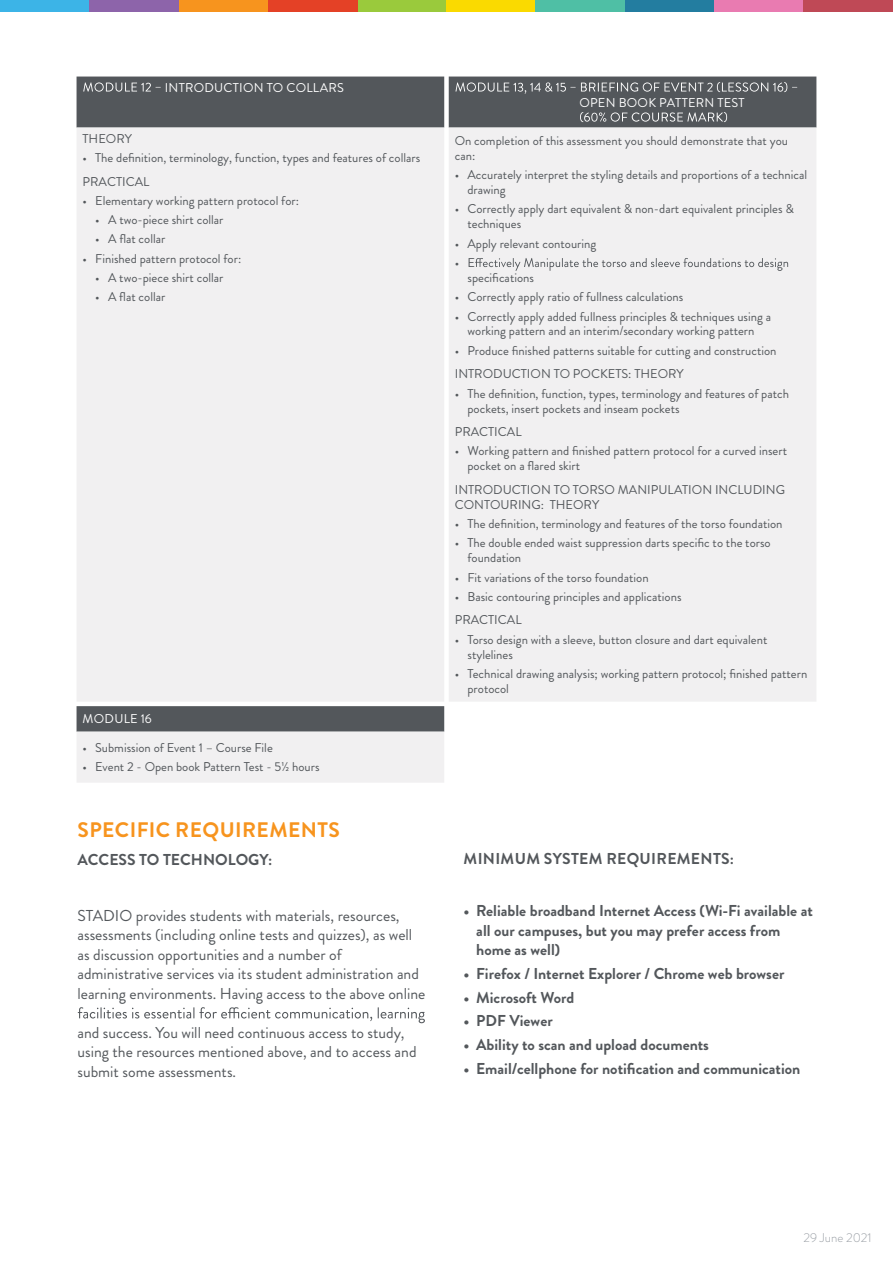
<style>
.page{position:relative;width:893px;height:1263px;background:#fff}
.page>*{position:absolute;margin:0;border:0;box-sizing:border-box;transform-origin:0 0}
.t1{font:700 21px "Brandon Grotesque";letter-spacing:.02em;color:#f7941e}
.t2{font:15.75px/19.5px "Brandon Grotesque";color:#53575b}
.t3{font:700 15.75px/19.5px "Brandon Grotesque";color:#53575b}
.t4{font:700 15.75px "Brandon Grotesque";letter-spacing:.02em;color:#53575b}
.t5{font:12.75px/15px "Brandon Grotesque";color:#53575b}
.t6{font:12.75px "Brandon Grotesque";letter-spacing:.02em;color:#fff}
.t7{font:300 12.75px "Brandon Grotesque";color:#9ba0a6}
</style>
<div class="page">
<div style="left:357px;top:0;width:89px;height:11px;background:#9aca3c"></div>
<div style="left:179px;top:0;width:89px;height:11px;background:#f7941e"></div>
<div style="left:625px;top:0;width:89px;height:11px;background:#237da0"></div>
<div style="left:0;top:0;width:89px;height:11px;background:#3cb4e7"></div>
<div style="left:89px;top:0;width:90px;height:11px;background:#8d64aa"></div>
<div style="left:268px;top:0;width:89px;height:11px;background:#e44126"></div>
<div style="left:446px;top:0;width:90px;height:11px;background:#fada00"></div>
<div style="left:536px;top:0;width:89px;height:11px;background:#4fbfa5"></div>
<div style="left:714px;top:0;width:90px;height:11px;background:#e97bb1"></div>
<div style="left:804px;top:0;width:89px;height:11px;background:#bf4956"></div>
<div style="left:77px;top:77px;width:739px;height:51px;background:#53575b"></div>
<svg style="left:77px;top:128px;width:739px;height:655px;fill:#f1f0f1"></svg>
<svg style="left:83px;top:82px;width:78px;height:10px"></svg>
<svg style="left:455px;top:82px;width:342px;height:12px;background:#707377"></svg>
<svg style="left:580px;top:112px;width:147px;height:10px"></svg>
<svg style="left:475px;top:258px;width:313px;height:13px"></svg>
<svg style="left:78px;top:1007px;width:347px;height:16px"></svg>
<p class="t6" style="left:165px;top:78px;width:181px">INTRODUCTION TO COLLARS</p>
<p class="t5" style="left:83px;top:131px;width:51px">THEORY</p>
<p class="t5" style="left:83px;top:146px;width:339px;line-height:23.5px">• The definition, terminology, function, types and features of collars<br>PRACTICAL</p>
<p class="t5" style="left:83px;top:193px;width:218px">• Elementary working pattern protocol for:</p>
<p class="t5" style="left:95px;top:212px;width:130px">• A two-piece shirt collar</p>
<p class="t5" style="left:95px;top:232px;width:72px">• A flat collar</p>
<p class="t5" style="left:83px;top:251px;width:160px">• Finished pattern protocol for:</p>
<p class="t5" style="left:95px;top:270px;width:130px">• A two-piece shirt collar</p>
<p class="t5" style="left:95px;top:289px;width:72px">• A flat collar</p>
<p class="t6" style="left:83px;top:710px;width:71px">MODULE 16</p>
<p class="t5" style="left:83px;top:740px;width:192px">• Submission of Event 1 – Course File</p>
<p class="t5" style="left:83px;top:759px;width:239px">• Event 2 - Open book Pattern Test - 5½ hours</p>
<h1 class="t1" style="left:78px;top:815px;width:264px">SPECIFIC REQUIREMENTS</h1>
<p class="t3" style="left:77px;top:850px;width:196px">ACCESS TO TECHNOLOGY:</p>
<p class="t2" style="left:77px;top:906px;width:349px">STADIO provides students with materials, resources, assessments (including online tests and quizzes), as well as discussion opportunities and a number of administrative services via its student administration and learning environments. Having access to the above online</p>
<p class="t2" style="left:77px;top:1023px;width:341px">and success. You will need continuous access to study, using the resources mentioned above, and to access and submit some assessments.</p>
<p class="t6" style="left:579px;top:93px;width:167px">OPEN BOOK PATTERN TEST</p>
<p class="t5" style="left:455px;top:133px;width:335px">On completion of this assessment you should demonstrate that you can:</p>
<p class="t5" style="left:467px;top:168px;width:341px;text-indent:-13px">• Accurately interpret the styling details and proportions of a technical drawing</p>
<p class="t5" style="left:467px;top:202px;width:328px;text-indent:-13px">• Correctly apply dart equivalent &amp; non-dart equivalent principles &amp; techniques</p>
<p class="t5" style="left:455px;top:236px;width:143px">• Apply relevant contouring</p>
<p class="t5" style="left:467px;top:255px;width:68px;text-indent:-13px">• E specifications</p>
<p class="t5" style="left:455px;top:290px;width:230px">• Correctly apply ratio of fullness calculations</p>
<p class="t5" style="left:455px;top:309px;width:318px;text-align:center">• Correctly apply added fullness principles &amp; techniques using a working pattern and an interim/secondary working pattern</p>
<p class="t5" style="left:455px;top:339px;width:323px;line-height:23.5px">• Produce finished patterns suitable for cutting and construction<br>INTRODUCTION TO POCKETS: THEORY</p>
<p class="t5" style="left:467px;top:386px;width:323px;text-indent:-13px">• The definition, function, types, terminology and features of patch pockets, insert pockets and inseam pockets</p>
<p class="t5" style="left:455px;top:424px;width:68px">PRACTICAL</p>
<p class="t5" style="left:467px;top:444px;width:321px;text-indent:-13px">• Working pattern and finished pattern protocol for a curved insert pocket on a flared skirt</p>
<p class="t5" style="left:455px;top:482px;width:332px">INTRODUCTION TO TORSO MANIPULATION INCLUDING<br>CONTOURING: THEORY</p>
<p class="t5" style="left:455px;top:516px;width:329px">• The definition, terminology and features of the torso foundation</p>
<p class="t5" style="left:467px;top:536px;width:305px;text-indent:-13px">• The double ended waist suppression darts specific to the torso foundation</p>
<p class="t5" style="left:455px;top:570px;width:195px">• Fit variations of the torso foundation</p>
<p class="t5" style="left:455px;top:585px;width:228px;line-height:23.5px">• Basic contouring principles and applications<br>PRACTICAL</p>
<p class="t5" style="left:467px;top:632px;width:301px;text-indent:-13px">• Torso design with a sleeve, button closure and dart equivalent stylelines</p>
<p class="t5" style="left:467px;top:666px;width:341px;text-indent:-13px">• Technical drawing analysis; working pattern protocol; finished pattern protocol</p>
<p class="t4" style="left:464px;top:848px;width:272px">MINIMUM SYSTEM REQUIREMENTS:</p>
<p class="t3" style="left:476px;top:901px;width:338px;text-indent:-13px">• Reliable broadband Internet Access (Wi-Fi available at all our campuses, but you may prefer access from home as well)</p>
<p class="t3" style="left:463px;top:964px;width:322px">• Firefox / Internet Explorer / Chrome web browser</p>
<p class="t3" style="left:463px;top:988px;width:112px">• Microsoft Word</p>
<p class="t3" style="left:463px;top:1011px;width:91px">• PDF Viewer</p>
<p class="t3" style="left:463px;top:1035px;width:247px">• Ability to scan and upload documents</p>
<p class="t3" style="left:463px;top:1059px;width:338px">• Email/cellphone for notification and communication</p>
<p class="t7" style="left:803px;top:1228px;width:70px">29 June 2021</p>
</div>
